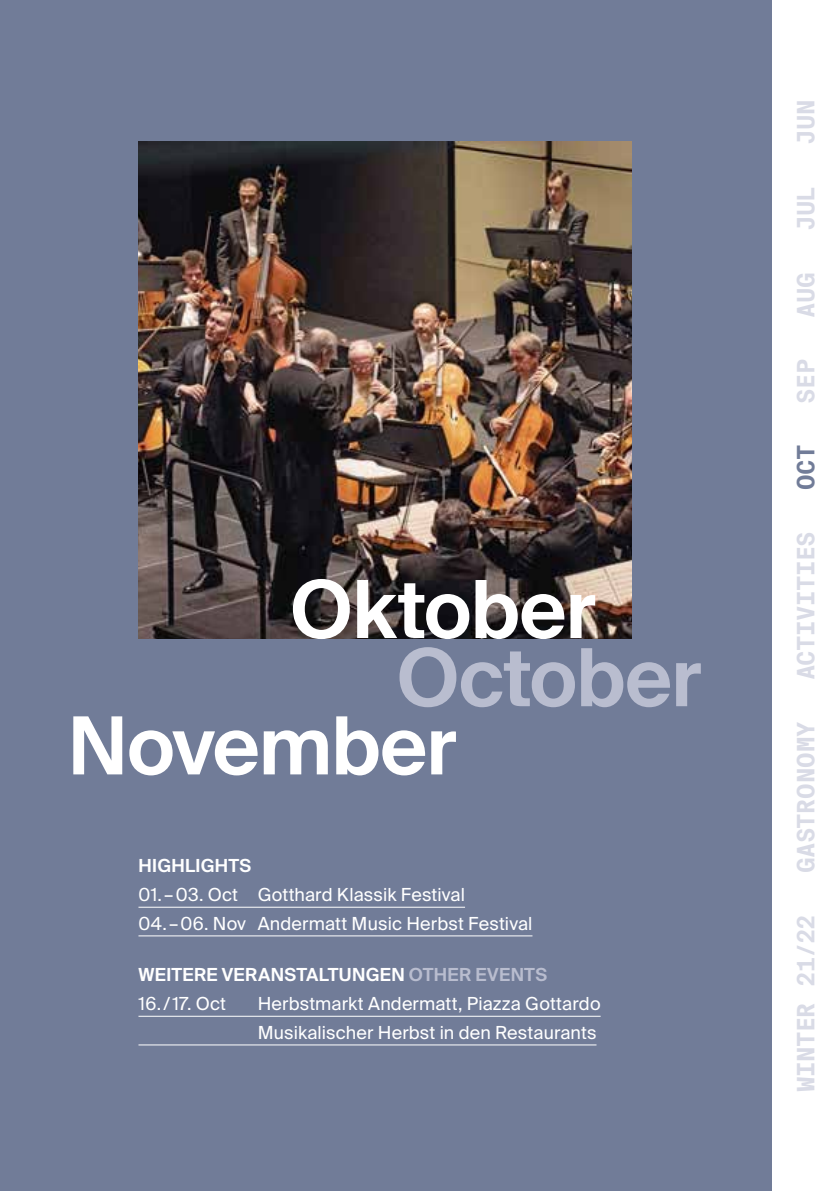
<style>
.page{position:relative;width:840px;height:1191px;background:#fff}
.page>*{position:absolute;margin:0;border:0;box-sizing:border-box;transform-origin:0 0}
.t1{font:600 80px/136.4px "Suisse Intl";letter-spacing:-.01em;color:#fff}
.t2{font:600 80px "Suisse Intl";letter-spacing:-.01em;color:#b9bdcf}
.t3{font:700 24px "Suisse Intl Mono";letter-spacing:-.025em;color:#d9dbe6}
.t4{font:700 24px "Suisse Intl Mono";letter-spacing:-.005em;color:#d9dbe6}
.t5{font:700 24px "Suisse Intl Mono";color:#717c98}
.t6{font:18px/28.6px "Suisse Intl";letter-spacing:.01em;color:#fff}
.t7{font:600 18px/28.6px "Suisse Intl";letter-spacing:.02em;color:#fff}
.s1{color:#b9bdcf}
.s2{font-weight:400}
</style>
<div class="page">
<div style="left:0;top:0;width:771px;height:1191px;background:#717c98"></div>
<img style="left:138px;top:142px;width:492px;height:496px">
<hr style="left:138px;top:906px;width:327px;height:1px;background:#fff">
<hr style="left:138px;top:935px;width:394px;height:1px;background:#fff">
<hr style="left:138px;top:1015px;width:462px;height:1px;background:#fff">
<hr style="left:138px;top:1044px;width:458px;height:1px;background:#fff">
<h1 class="t1" style="left:68px;top:542px;width:529px;text-indent:222px">Oktober<br>November</h1>
<h1 class="t2" style="left:396px;top:632px;width:306px">October</h1>
<p class="t7" style="left:138px;top:852px;width:114px">HIGHLIGHTS</p>
<p class="t6" style="left:138px;top:880px;width:395px">01.–03. Oct Gotthard Klassik Festival<br>04.–06. Nov Andermatt Music Herbst Festival</p>
<p class="t7" style="left:138px;top:961px;width:410px">WEITERE VERANSTALTUNGEN <span class="s1">OTHER EVENTS<br></span><span class="s2">16./17. Oct</span></p>
<p class="t6" style="left:257px;top:989px;width:344px">Herbstmarkt Andermatt, Piazza Gottardo<br>Musikalischer Herbst in den Restaurants</p>
<h2 class="t3" style="left:792px;top:145px;width:47px;rotate:-90deg">JUN</h2>
<h2 class="t3" style="left:792px;top:231px;width:47px;rotate:-90deg">JUL</h2>
<h2 class="t3" style="left:792px;top:318px;width:47px;rotate:-90deg">AUG</h2>
<h2 class="t3" style="left:792px;top:403px;width:46px;rotate:-90deg">SEP</h2>
<h2 class="t5" style="left:792px;top:490px;width:47px;rotate:-90deg">OCT</h2>
<h2 class="t3" style="left:792px;top:680px;width:150px;rotate:-90deg">ACTIVITIES</h2>
<h2 class="t4" style="left:792px;top:873px;width:154px;rotate:-90deg">GASTRONOMY</h2>
<h2 class="t3" style="left:792px;top:1091px;width:179px;rotate:-90deg">WINTER 21/22</h2>
</div>
